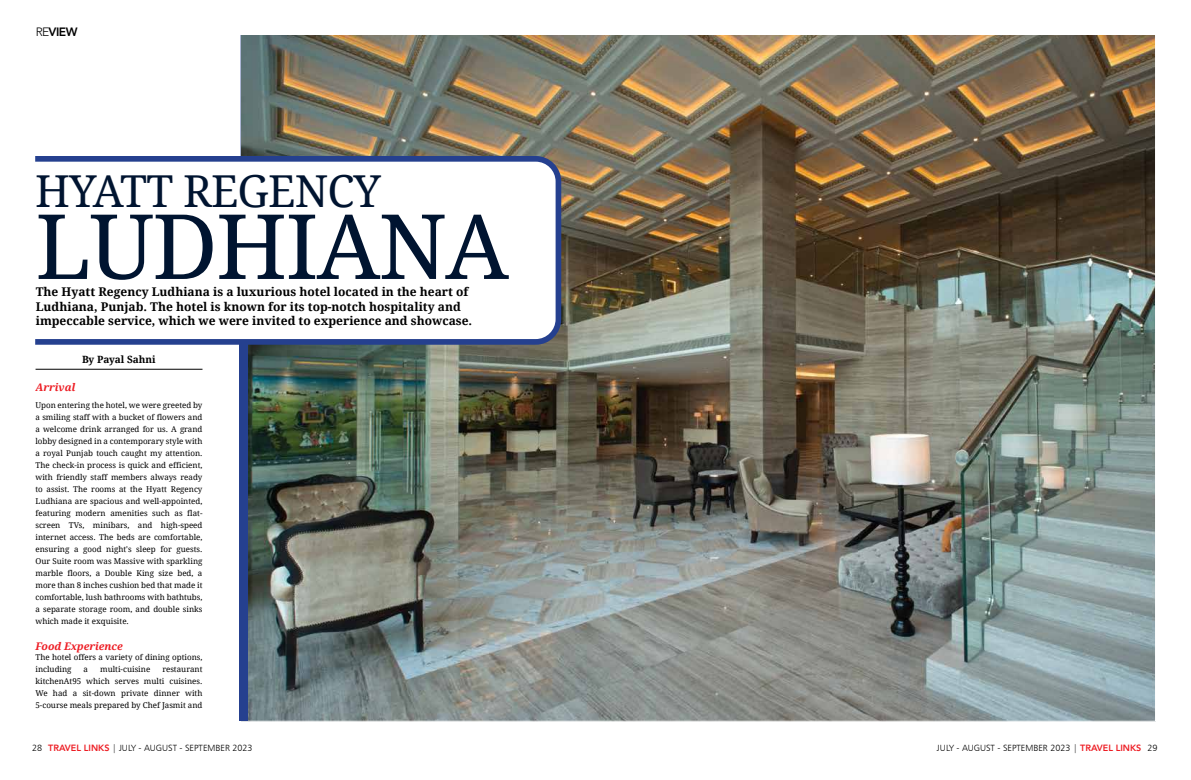
<style>
.page{position:relative;width:1191px;height:780px;background:#fff}
.page>*{position:absolute;margin:0;border:0;box-sizing:border-box;transform-origin:0 0}
.t1{font:90px "Droid Serif";letter-spacing:-.02em;color:#001430}
.t2{font:44px "Droid Serif";letter-spacing:-.02em;color:#001430}
.t3{font:700 12px/14.4px "Droid Serif";color:#000}
.t4{font:800 12px "Avenir LT Std";color:#000}
.t5{font:italic 700 10.5px "Droid Serif";color:#ed1d24}
.t6{font:700 10px "Droid Serif";color:#000}
.t7{font:9px "Humanist 777 BT Light B";color:#000}
.t8{font:8px/12px "Droid Serif";color:#000;text-align:justify}
.s1{font-weight:300}
.s2{font-family:"Avenir LT Std";font-weight:800;color:#ed1d24}
</style>
<div class="page">
<img style="left:242px;top:36px;width:912px;height:683px">
<div style="left:240px;top:197px;width:8px;height:523px;background:#25408f"></div>
<hr style="left:35px;top:369px;width:167px;height:1px;background:#000">
<svg style="left:35px;top:156px;width:526px;height:189px"></svg>
<h3 class="t4" style="left:36px;top:25px;width:43px"><span class="s1">RE</span>VIEW</h3>
<h2 class="t2" style="left:35px;top:166px;width:347px">HYATT REGENCY</h2>
<h1 class="t1" style="left:35px;top:195px;width:475px">LUDHIANA</h1>
<h3 class="t3" style="left:36px;top:285px;width:438px">The Hyatt Regency Ludhiana is a luxurious hotel located in the heart of<br>Ludhiana, Punjab. The hotel is known for its top-notch hospitality and impeccable service, which we were invited to experience and showcase.</h3>
<p class="t6" style="left:82px;top:354px;width:75px">By Payal Sahni</p>
<h3 class="t5" style="left:35px;top:381px;width:42px">Arrival</h3>
<p class="t8" style="left:35px;top:399px;width:169px">Upon entering the hotel, we were greeted by a smiling staff with a bucket of flowers and a welcome drink arranged for us. A grand lobby designed in a contemporary style with a royal Punjab touch caught my attention.<br>The check-in process is quick and efficient, with friendly staff members always ready to assist. The rooms at the Hyatt Regency Ludhiana are spacious and well-appointed, featuring modern amenities such as flat&shy;screen TVs, minibars, and high-speed internet access. The beds are comfortable, ensuring a good night's sleep for guests.<br>Our Suite room was Massive with sparkling marble floors, a Double King size bed, a more than 8 inches cushion bed that made it comfortable, lush bathrooms with bathtubs, a separate storage room, and double sinks which made it exquisite.</p>
<h3 class="t5" style="left:35px;top:640px;width:89px">Food Experience</h3>
<p class="t8" style="left:35px;top:651px;width:168px">The hotel offers a variety of dining options, including</p>
<p class="t8" style="left:84px;top:663px;width:6px">a</p>
<p class="t8" style="left:100px;top:663px;width:52px">multi-cuisine</p>
<p class="t8" style="left:35px;top:663px;width:168px;text-indent:127px">restaurant kitchenAt95 which serves multi cuisines.<br>We had a sit-down private dinner with 5-course meals prepared by Chef Jasmit and</p>
<p class="t7" style="left:32px;top:742px;width:222px">28 <span class="s2">TRAVEL LINKS</span> | JULY - AUGUST - SEPTEMBER 2023</p>
<p class="t7" style="left:937px;top:742px;width:222px">JULY - AUGUST - SEPTEMBER 2023 | <span class="s2">TRAVEL LINKS</span> 29</p>
</div>
